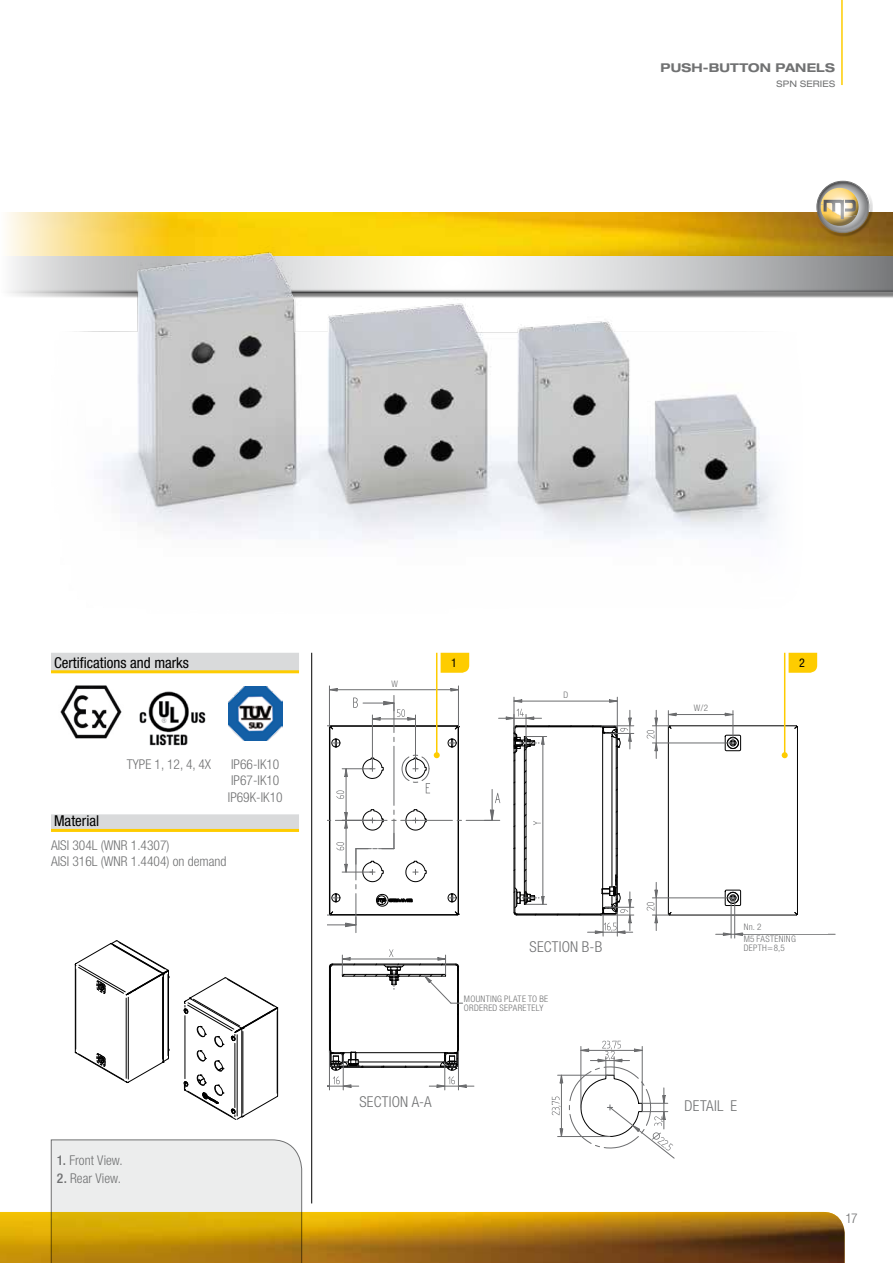
<style>
.page{position:relative;width:893px;height:1263px;background:#fff}
.page>*{position:absolute;margin:0;border:0;box-sizing:border-box;transform-origin:0 0}
.t1{font:condensed 15px "Helvetica Neue";color:#000}
.t2{font:300 condensed 15px "Helvetica Neue";letter-spacing:.015em;color:#707172}
.t3{font:300 condensed 13.5px/16.2px "Helvetica Neue";color:#707172}
.t4{font:700 expanded 12.15px "Helvetica Neue";letter-spacing:.01em;color:#707172}
.t5{font:condensed 12px "Helvetica Neue";color:#000}
.t6{font:300 condensed 9px/9px "Helvetica Neue";letter-spacing:.035em;color:#707172}
.t7{font:expanded 9px "Helvetica Neue";letter-spacing:.02em;color:#707172}
.s1{font-weight:500}
</style>
<div class="page">
<hr style="left:841px;top:0;width:2px;height:85px;background:#fecc00">
<div style="left:0;top:250px;width:893px;height:48px;background:#000;opacity:.5"></div>
<img style="left:0;top:213px;width:893px;height:43px">
<div style="left:816px;top:181px;width:57px;height:56px;background:#000;opacity:.5"></div>
<svg style="left:830px;top:181px;width:39px;height:52px;background:#b3a88f"></svg>
<img style="left:52px;top:181px;width:778px;height:358px">
<svg style="left:0;top:653px;width:845px;height:610px"></svg>
<div style="left:744px;top:923px;width:83px;height:11px;background:#fff"></div>
<div style="left:464px;top:995px;width:112px;height:29px;background:#fff"></div>
<div style="left:744px;top:935px;width:91px;height:18px;background:#fff"></div>
<div style="left:390px;top:680px;width:9px;height:9px;background:#fff"></div>
<div style="left:561px;top:691px;width:9px;height:9px;background:#fff"></div>
<div style="left:692px;top:704px;width:18px;height:10px;background:#fff"></div>
<p class="t4" style="left:661px;top:60px;width:176px">PUSH-BUTTON PANELS</p>
<p class="t7" style="left:776px;top:78px;width:60px">SPN SERIES</p>
<p class="t1" style="left:54px;top:653px;width:137px">Certifications and marks</p>
<p class="t3" style="left:127px;top:756px;width:86px">TYPE 1, 12, 4, 4X</p>
<p class="t3" style="left:228px;top:756px;width:56px">IP66-IK10<br>IP67-IK10<br>IP69K-IK10</p>
<p class="t1" style="left:54px;top:812px;width:47px">Material</p>
<p class="t3" style="left:51px;top:837px;width:177px">AISI 304L (WNR 1.4307)<br>AISI 316L (WNR 1.4404) on demand</p>
<p class="t3" style="left:57px;top:1152px;width:67px"><span class="s1">1.</span> Front View.</p>
<p class="t3" style="left:57px;top:1170px;width:66px"><span class="s1">2.</span> Rear View.</p>
<p class="t6" style="left:391px;top:680px;width:8px">W</p>
<p class="t5" style="left:451px;top:656px;width:7px">1</p>
<p class="t5" style="left:799px;top:656px;width:7px">2</p>
<p class="t6" style="left:563px;top:690px;width:6px">D</p>
<p class="t6" style="left:694px;top:703px;width:16px">W/2</p>
<p class="t2" style="left:530px;top:938px;width:74px">SECTION B-B</p>
<p class="t6" style="left:464px;top:994px;width:86px">MOUNTING PLATE TO BE<br>ORDERED SEPARETELY</p>
<p class="t2" style="left:359px;top:1093px;width:74px">SECTION A-A</p>
<p class="t6" style="left:744px;top:922px;width:19px">Nn. 2</p>
<p class="t6" style="left:744px;top:934px;width:54px">M5 FASTENING<br>DEPTH=8,5</p>
<p class="t2" style="left:685px;top:1097px;width:54px">DETAIL E</p>
<p class="t3" style="left:845px;top:1210px;width:14px">17</p>
</div>
